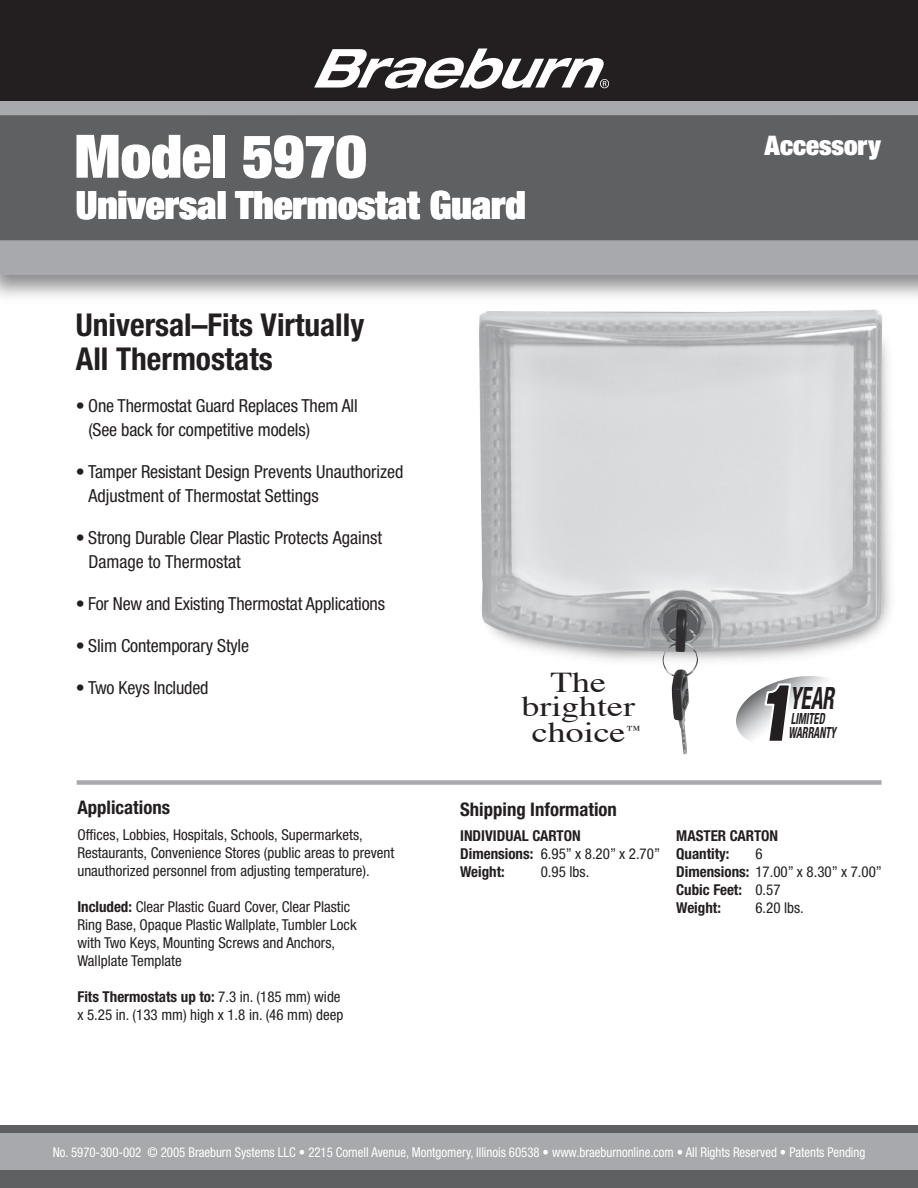
<style>
.page{position:relative;width:918px;height:1188px;background:#fff}
.page>*{position:absolute;margin:0;border:0;box-sizing:border-box;transform-origin:0 0}
.t1{font:900 condensed 60px "Helvetica Neue LT Std";color:#fff}
.t2{font:900 condensed 39px "Helvetica Neue LT Std";color:#fff}
.t3{font:700 condensed 31.5px/34.5px "Helvetica Neue LT Std";color:#231f20}
.t4{font:italic 700 condensed 30.75px "Helvetica Neue LT Std";color:#231f20;scale:.68 1}
.t5{font:28.65px/25px "Times";color:#231f20;text-align:center;scale:1.25 1}
.t6{font:900 condensed 27px "Helvetica Neue LT Std";color:#fff}
.t7{font:700 condensed 18.75px "Helvetica Neue LT Std";color:#231f20}
.t8{font:condensed 18px/24px "Helvetica Neue LT Std";letter-spacing:-.01em;color:#231f20}
.t9{font:italic 700 condensed 15.45px "Helvetica Neue LT Std";color:#231f20;scale:.68 1}
.t10{font:condensed 15px/18px "Helvetica Neue LT Std";color:#231f20}
.t11{font:700 condensed 15px/18px "Helvetica Neue LT Std";color:#231f20}
.t12{font:condensed 13.5px "Helvetica Neue LT Std";color:#fff;scale:.95 1}
.s1{font-weight:700}
.s2{font-weight:400}
</style>
<div class="page">
<div style="left:0;top:98px;width:918px;height:177px;background:#a7a9ac"></div>
<div style="left:0;top:1132px;width:918px;height:56px;background:#a7a9ac"></div>
<div style="left:0;top:115px;width:918px;height:125px;background:#5f6062"></div>
<div style="left:0;top:1171px;width:918px;height:17px;background:#5f6062"></div>
<div style="left:0;top:0;width:918px;height:101px;background:#231f20"></div>
<div style="left:0;top:1125px;width:918px;height:7px;background:#5f6062"></div>
<svg style="left:314px;top:49px;width:295px;height:40px"></svg>
<div style="left:77px;top:780px;width:804px;height:5px;background:#a7a9ac"></div>
<img style="left:479px;top:309px;width:405px;height:445px">
<p class="t1" style="left:74px;top:118px;width:294px">Model 5970</p>
<p class="t2" style="left:76px;top:180px;width:452px">Universal Thermostat Guard</p>
<p class="t3" style="left:76px;top:307px;width:290px">Universal–Fits Virtually<br>All Thermostats</p>
<p class="t8" style="left:88px;top:394px;width:271px;text-indent:-13px">• One Thermostat Guard Replaces Them All (See back for competitive models)</p>
<p class="t8" style="left:88px;top:460px;width:316px;text-indent:-13px">• Tamper Resistant Design Prevents Unauthorized<br>Adjustment of Thermostat Settings</p>
<p class="t8" style="left:88px;top:526px;width:295px;text-indent:-13px">• Strong Durable Clear Plastic Protects Against<br>Damage to Thermostat</p>
<p class="t8" style="left:76px;top:592px;width:311px">• For New and Existing Thermostat Applications</p>
<p class="t8" style="left:76px;top:634px;width:175px">• Slim Contemporary Style</p>
<p class="t8" style="left:76px;top:676px;width:134px">• Two Keys Included</p>
<p class="t5" style="left:521px;top:667px;width:98px">The brighter choice<sup>™</sup></p>
<p class="t6" style="left:765px;top:128px;width:118px">Accessory</p>
<p class="t4" style="left:790px;top:680px;width:66px">YEAR</p>
<p class="t9" style="left:791px;top:709px;width:51px">LIMITED</p>
<p class="t9" style="left:788px;top:723px;width:71px">WARRANTY</p>
<p class="t7" style="left:77px;top:796px;width:94px">Applications</p>
<p class="t10" style="left:77px;top:826px;width:318px">Offices, Lobbies, Hospitals, Schools, Supermarkets,<br>Restaurants, Convenience Stores (public areas to prevent unauthorized personnel from adjusting temperature).</p>
<p class="t10" style="left:77px;top:898px;width:281px"><span class="s1">Included:</span> Clear Plastic Guard Cover, Clear Plastic Ring Base, Opaque Plastic Wallplate, Tumbler Lock with Two Keys, Mounting Screws and Anchors, Wallplate Template</p>
<p class="t10" style="left:77px;top:988px;width:267px"><span class="s1">Fits Thermostats up to:</span> 7.3 in. (185 mm) wide x 5.25 in. (133 mm) high x 1.8 in. (46 mm) deep</p>
<p class="t7" style="left:460px;top:798px;width:158px">Shipping Information</p>
<p class="t11" style="left:460px;top:827px;width:122px">INDIVIDUAL CARTON</p>
<p class="t11" style="left:460px;top:827px;width:320px;text-indent:216px">MASTER CARTON<br>Dimensions: <span class="s2">6.95” x 8.20” x 2.70”</span> Quantity:</p>
<p class="t10" style="left:755px;top:845px;width:9px">6</p>
<p class="t11" style="left:460px;top:863px;width:46px">Weight:</p>
<p class="t10" style="left:541px;top:863px;width:50px">0.95 lbs.</p>
<p class="t11" style="left:676px;top:863px;width:207px">Dimensions: <span class="s2">17.00” x 8.30” x 7.00”<br></span>Cubic Feet: <span class="s2">0.57<br></span>Weight:</p>
<p class="t10" style="left:755px;top:899px;width:50px">6.20 lbs.</p>
<p class="t12" style="left:53px;top:1144px;width:857px">No. 5970-300-002 © 2005 Braeburn Systems LLC • 2215 Cornell Avenue, Montgomery, Illinois 60538 • www.braeburnonline.com • All Rights Reserved • Patents Pending</p>
</div>
